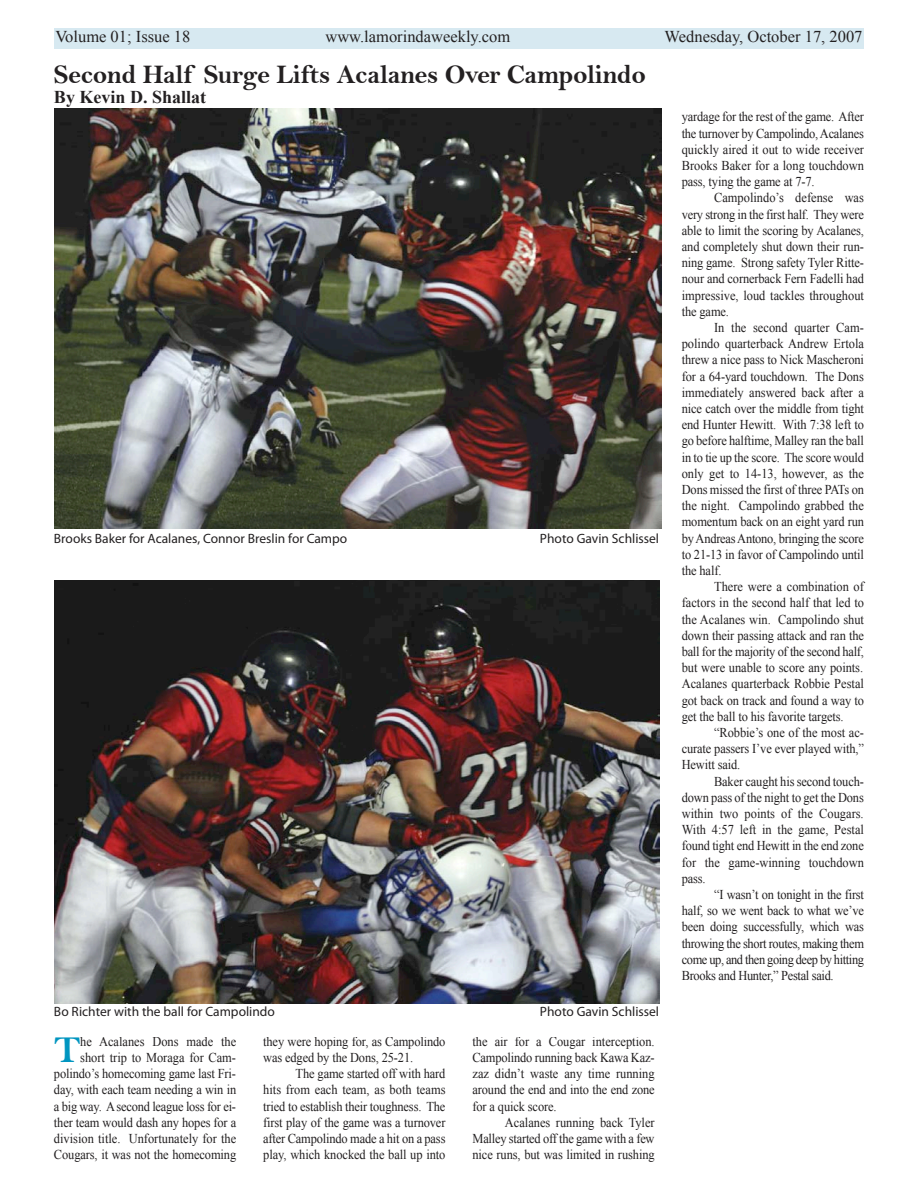
<style>
.page{position:relative;width:918px;height:1188px;background:#fff}
.page>*{position:absolute;margin:0;border:0;box-sizing:border-box;transform-origin:0 0}
.t1{font:38.25px "Bell MT Bold";color:#0095c0;scale:.92 1}
.t2{font:27px "Bell MT Bold";letter-spacing:-.015em;color:#232021}
.t3{font:700 18px "Times New Roman";color:#232021}
.t4{font:16.5px "Times New Roman";color:#232021}
.t5{font:13.5px/16.2px "Times New Roman";letter-spacing:-.01em;color:#232021;text-align:justify;scale:.92 1}
.t6{font:13.5px "Myriad Pro";color:#232021}
</style>
<div class="page">
<div style="left:626px;top:28px;width:238px;height:21px;background:#d7e9f1"></div>
<div style="left:54px;top:28px;width:574px;height:21px;background:#d7e9f1"></div>
<img style="left:54px;top:108px;width:607px;height:420px">
<img style="left:54px;top:580px;width:605px;height:424px">
<p class="t4" style="left:55px;top:28px;width:136px">Volume 01; Issue 18</p>
<p class="t4" style="left:326px;top:28px;width:186px">www.lamorindaweekly.com</p>
<p class="t4" style="left:665px;top:28px;width:199px">Wednesday, October 17, 2007</p>
<h2 class="t2" style="left:54px;top:61px;width:594px">Second Half Surge Lifts Acalanes Over Campolindo</h2>
<h3 class="t3" style="left:54px;top:87px;width:154px">By Kevin D. Shallat</h3>
<p class="t6" style="left:54px;top:533px;width:295px">Brooks Baker for Acalanes, Connor Breslin for Campo</p>
<p class="t6" style="left:540px;top:533px;width:121px">Photo Gavin Schlissel</p>
<p class="t6" style="left:54px;top:1006px;width:222px">Bo Richter with the ball for Campolindo</p>
<p class="t6" style="left:540px;top:1006px;width:121px">Photo Gavin Schlissel</p>
<p class="t5" style="left:54px;top:1033px;width:200px;text-align:right">he Acalanes Dons made the short trip to Moraga for Cam&shy;polindo’s homecoming game last Fri&shy;day, with each team needing a win in a big way. A second league loss for ei&shy;ther team would dash any hopes for a division title. Unfortunately for the Cougars, it was not the homecoming</p>
<p class="t5" style="left:263px;top:1033px;width:200px">they were hoping for, as Campolindo was edged by the Dons, 25-21.</p>
<h1 class="t1" style="left:54px;top:1030px;width:30px">T</h1>
<p class="t5" style="left:263px;top:1066px;width:200px;text-indent:32px">The game started off with hard hits from each team, as both teams tried to establish their toughness. The first play of the game was a turnover after Campolindo made a hit on a pass play, which knocked the ball up into</p>
<p class="t5" style="left:472px;top:1033px;width:200px">the air for a Cougar interception.<br>Campolindo running back Kawa Kaz&shy;zaz didn’t waste any time running around the end and into the end zone for a quick score.</p>
<p class="t5" style="left:472px;top:1114px;width:200px;text-indent:32px">Acalanes running back Tyler Malley started off the game with a few nice runs, but was limited in rushing</p>
<p class="t5" style="left:682px;top:109px;width:200px">yardage for the rest of the game. After the turnover by Campolindo, Acalanes quickly aired it out to wide receiver Brooks Baker for a long touchdown pass, tying the game at 7-7.</p>
<p class="t5" style="left:682px;top:190px;width:200px;text-indent:32px">Campolindo’s defense was very strong in the first half. They were able to limit the scoring by Acalanes, and completely shut down their run&shy;ning game. Strong safety Tyler Ritte&shy;nour and cornerback Fern Fadelli had impressive, loud tackles throughout the game.</p>
<p class="t5" style="left:682px;top:319px;width:200px;text-indent:32px">In the second quarter Cam&shy;polindo quarterback Andrew Ertola threw a nice pass to Nick Mascheroni for a 64-yard touchdown. The Dons immediately answered back after a nice catch over the middle from tight end Hunter Hewitt. With 7:38 left to go before halftime, Malley ran the ball in to tie up the score. The score would only get to 14-13, however, as the Dons missed the first of three PATs on the night. Campolindo grabbed the momentum back on an eight yard run by Andreas Antono, bringing the score to 21-13 in favor of Campolindo until the half.</p>
<p class="t5" style="left:682px;top:579px;width:200px;text-indent:32px">There were a combination of factors in the second half that led to the Acalanes win. Campolindo shut down their passing attack and ran the ball for the majority of the second half, but were unable to score any points.<br>Acalanes quarterback Robbie Pestal got back on track and found a way to get the ball to his favorite targets.</p>
<p class="t5" style="left:682px;top:724px;width:200px;text-indent:32px">“Robbie’s one of the most ac&shy;curate passers I’ve ever played with,” Hewitt said.</p>
<p class="t5" style="left:682px;top:773px;width:200px;text-indent:32px">Baker caught his second touch&shy;down pass of the night to get the Dons within two points of the Cougars.<br>With 4:57 left in the game, Pestal found tight end Hewitt in the end zone for the game-winning touchdown pass.</p>
<p class="t5" style="left:682px;top:886px;width:200px;text-indent:32px">“I wasn’t on tonight in the first half, so we went back to what we’ve been doing successfully, which was throwing the short routes, making them come up, and then going deep by hitting Brooks and Hunter,” Pestal said.</p>
</div>
